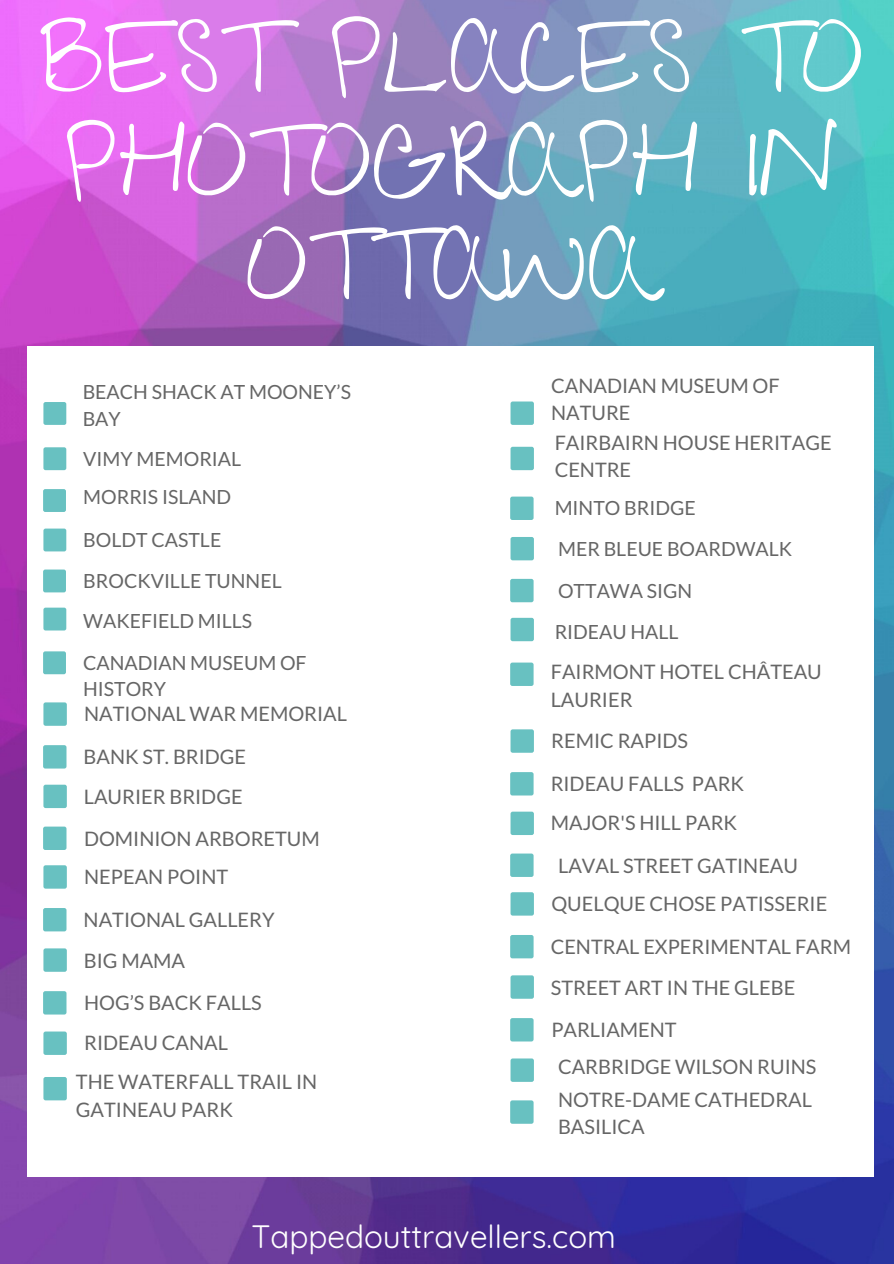
<style>
.page{position:relative;width:894px;height:1264px;background:#fff}
.page>*{position:absolute;margin:0;border:0;box-sizing:border-box;transform-origin:0 0}
.t1{font:96px/103.6px "Give You Glory";color:#fff;text-align:center}
.t2{font:31.5px "Quicksand";color:#fff}
.t3{font:19.95px/27.2px "Lato";color:#666}
.t4{font:19.5px/26.5px "Lato";color:#666}
</style>
<div class="page">
<img style="left:0;top:0;width:893px;height:1263px">
<div style="left:27px;top:347px;width:846px;height:829px;background:#fff"></div>
<svg style="left:43px;top:745px;width:23px;height:23px"></svg>
<svg style="left:43px;top:865px;width:24px;height:23px"></svg>
<svg style="left:43px;top:908px;width:23px;height:23px"></svg>
<svg style="left:43px;top:948px;width:24px;height:23px"></svg>
<svg style="left:43px;top:991px;width:23px;height:23px"></svg>
<svg style="left:43px;top:1031px;width:24px;height:23px"></svg>
<svg style="left:43px;top:1077px;width:24px;height:23px"></svg>
<svg style="left:43px;top:702px;width:24px;height:23px"></svg>
<svg style="left:43px;top:784px;width:24px;height:24px"></svg>
<svg style="left:43px;top:826px;width:23px;height:24px"></svg>
<svg style="left:510px;top:772px;width:23px;height:23px"></svg>
<svg style="left:510px;top:892px;width:23px;height:23px"></svg>
<svg style="left:510px;top:935px;width:23px;height:23px"></svg>
<svg style="left:510px;top:975px;width:23px;height:23px"></svg>
<svg style="left:510px;top:1018px;width:23px;height:23px"></svg>
<svg style="left:510px;top:1058px;width:23px;height:23px"></svg>
<svg style="left:510px;top:1100px;width:23px;height:23px"></svg>
<svg style="left:510px;top:401px;width:23px;height:24px"></svg>
<svg style="left:510px;top:729px;width:23px;height:23px"></svg>
<svg style="left:510px;top:811px;width:23px;height:24px"></svg>
<svg style="left:510px;top:853px;width:23px;height:24px"></svg>
<svg style="left:43px;top:402px;width:23px;height:23px"></svg>
<svg style="left:43px;top:447px;width:23px;height:23px"></svg>
<svg style="left:43px;top:489px;width:23px;height:23px"></svg>
<svg style="left:43px;top:528px;width:23px;height:23px"></svg>
<svg style="left:43px;top:569px;width:23px;height:23px"></svg>
<svg style="left:43px;top:607px;width:23px;height:23px"></svg>
<svg style="left:43px;top:651px;width:23px;height:23px"></svg>
<svg style="left:510px;top:447px;width:23px;height:23px"></svg>
<svg style="left:510px;top:496px;width:23px;height:24px"></svg>
<svg style="left:510px;top:537px;width:23px;height:23px"></svg>
<svg style="left:510px;top:579px;width:23px;height:23px"></svg>
<svg style="left:510px;top:618px;width:23px;height:23px"></svg>
<svg style="left:510px;top:662px;width:23px;height:24px"></svg>
<h1 class="t1" style="left:39px;top:7px;width:825px">BEST PLACES TO<br>PHOTOGRAPH IN<br>OTTAWA</h1>
<p class="t4" style="left:83px;top:378px;width:270px">BEACH SHACK AT MOONEY’S<br>BAY</p>
<p class="t4" style="left:83px;top:445px;width:159px">VIMY MEMORIAL</p>
<p class="t3" style="left:551px;top:371px;width:230px">CANADIAN MUSEUM OF<br>NATURE</p>
<p class="t3" style="left:554px;top:428px;width:278px">FAIRBAIRN HOUSE HERITAGE<br>CENTRE</p>
<p class="t4" style="left:83px;top:483px;width:149px">MORRIS ISLAND</p>
<p class="t4" style="left:83px;top:519px;width:200px;line-height:40.2px">BOLDT CASTLE<br>BROCKVILLE TUNNEL<br>WAKEFIELD MILLS</p>
<p class="t4" style="left:554px;top:527px;width:239px;line-height:41.8px">MER BLEUE BOARDWALK<br>OTTAWA SIGN<br>RIDEAU HALL</p>
<p class="t4" style="left:83px;top:648px;width:225px">CANADIAN MUSEUM OF<br>HISTORY</p>
<p class="t4" style="left:554px;top:494px;width:142px">MINTO BRIDGE</p>
<p class="t3" style="left:550px;top:658px;width:272px">FAIRMONT HOTEL CHÂTEAU<br>LAURIER</p>
<p class="t3" style="left:84px;top:692px;width:265px;line-height:42.2px">NATIONAL WAR MEMORIAL<br>BANK ST. BRIDGE</p>
<p class="t3" style="left:84px;top:774px;width:237px;line-height:42px">LAURIER BRIDGE<br>DOMINION ARBORETUM</p>
<p class="t3" style="left:84px;top:855px;width:192px;line-height:42.9px">NEPEAN POINT<br>NATIONAL GALLERY</p>
<p class="t3" style="left:84px;top:939px;width:179px;line-height:41.2px">BIG MAMA<br>HOG’S BACK FALLS<br>RIDEAU CANAL</p>
<p class="t3" style="left:550px;top:719px;width:195px;line-height:42.2px">REMIC RAPIDS<br>RIDEAU FALLS PARK</p>
<p class="t3" style="left:550px;top:809px;width:188px">MAJOR'S HILL PARK</p>
<p class="t3" style="left:558px;top:851px;width:241px">LAVAL STREET GATINEAU</p>
<p class="t3" style="left:550px;top:882px;width:302px;line-height:42.9px">QUELQUE CHOSE PATISSERIE<br>CENTRAL EXPERIMENTAL FARM</p>
<p class="t3" style="left:550px;top:973px;width:246px">STREET ART IN THE GLEBE</p>
<p class="t3" style="left:558px;top:1010px;width:260px;line-height:37.5px;text-indent:-7px">PARLIAMENT<br>CARBRIDGE WILSON RUINS</p>
<p class="t3" style="left:76px;top:1068px;width:243px">THE WATERFALL TRAIL IN<br>GATINEAU PARK</p>
<p class="t3" style="left:558px;top:1085px;width:255px">NOTRE-DAME CATHEDRAL<br>BASILICA</p>
<h2 class="t2" style="left:251px;top:1216px;width:366px">Tappedouttravellers.com</h2>
</div>
